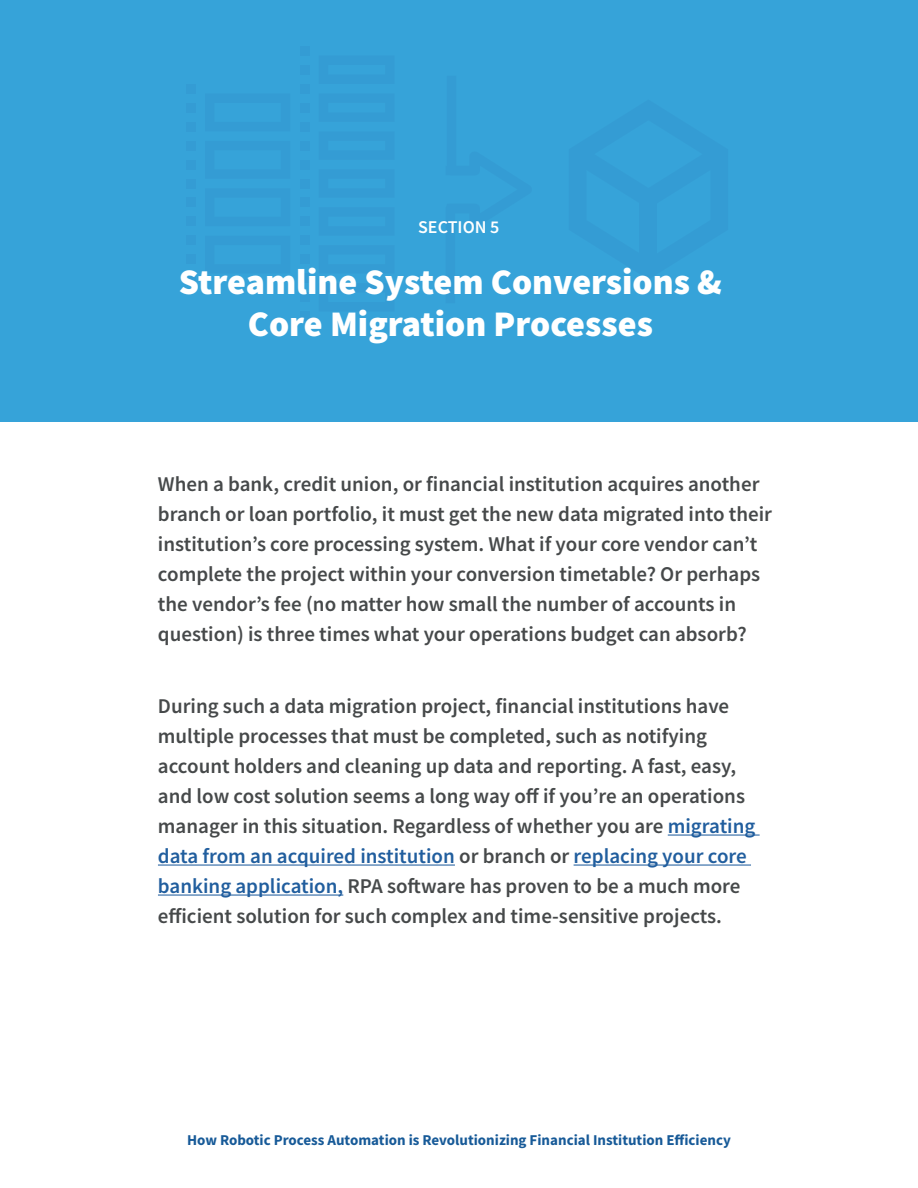
<style>
.page{position:relative;width:918px;height:1188px;background:#fff}
.page>*{position:absolute;margin:0;border:0;box-sizing:border-box;transform-origin:0 0}
.t1{font:900 36px/42px "Source Sans Pro";color:#fff;text-align:center}
.t2{font:600 21px/30px "Source Sans Pro";color:#46494a}
.t3{font:600 18px "Source Sans Pro";color:#fff}
.t4{font:700 15px "Source Sans Pro";color:#175a98}
.s1{color:#215e9e}
</style>
<div class="page">
<div style="left:0;top:0;width:918px;height:421px;background:#36a3d9"></div>
<div style="left:640px;top:198px;width:17px;height:71px;background:#349cd4"></div>
<div style="left:300px;top:46px;width:9px;height:10px;background:#349cd4"></div>
<div style="left:300px;top:65px;width:9px;height:9px;background:#349cd4"></div>
<div style="left:300px;top:84px;width:9px;height:9px;background:#349cd4"></div>
<div style="left:300px;top:103px;width:9px;height:9px;background:#349cd4"></div>
<div style="left:300px;top:122px;width:9px;height:9px;background:#349cd4"></div>
<div style="left:300px;top:141px;width:9px;height:9px;background:#349cd4"></div>
<div style="left:300px;top:160px;width:9px;height:9px;background:#349cd4"></div>
<div style="left:300px;top:179px;width:9px;height:9px;background:#349cd4"></div>
<div style="left:300px;top:198px;width:9px;height:9px;background:#349cd4"></div>
<div style="left:300px;top:217px;width:9px;height:9px;background:#349cd4"></div>
<div style="left:300px;top:236px;width:9px;height:9px;background:#349cd4"></div>
<div style="left:300px;top:255px;width:9px;height:9px;background:#349cd4"></div>
<div style="left:300px;top:274px;width:9px;height:9px;background:#349cd4"></div>
<div style="left:300px;top:293px;width:9px;height:9px;background:#349cd4"></div>
<div style="left:300px;top:312px;width:9px;height:9px;background:#349cd4"></div>
<div style="left:186px;top:84px;width:9px;height:9px;background:#349cd4"></div>
<div style="left:186px;top:103px;width:9px;height:9px;background:#349cd4"></div>
<div style="left:186px;top:122px;width:9px;height:9px;background:#349cd4"></div>
<div style="left:186px;top:141px;width:9px;height:9px;background:#349cd4"></div>
<div style="left:186px;top:160px;width:9px;height:9px;background:#349cd4"></div>
<div style="left:186px;top:179px;width:9px;height:9px;background:#349cd4"></div>
<div style="left:186px;top:198px;width:9px;height:9px;background:#349cd4"></div>
<div style="left:186px;top:217px;width:9px;height:9px;background:#349cd4"></div>
<div style="left:186px;top:236px;width:9px;height:9px;background:#349cd4"></div>
<div style="left:186px;top:255px;width:9px;height:9px;background:#349cd4"></div>
<div style="left:186px;top:274px;width:9px;height:9px;background:#349cd4"></div>
<hr style="left:668px;top:835px;width:92px;height:1px;background:#215e9e">
<hr style="left:158px;top:865px;width:297px;height:1px;background:#215e9e">
<hr style="left:574px;top:865px;width:177px;height:1px;background:#215e9e">
<hr style="left:158px;top:895px;width:185px;height:1px;background:#215e9e">
<p class="t3" style="left:418px;top:216px;width:83px">SECTION 5</p>
<h1 class="t1" style="left:179px;top:260px;width:545px">Streamline System Conversions &amp;<br>Core Migration Processes</h1>
<p class="t2" style="left:158px;top:469px;width:616px">When a bank, credit union, or financial institution acquires another branch or loan portfolio, it must get the new data migrated into their institution’s core processing system. What if your core vendor can’t complete the project within your conversion timetable? Or perhaps the vendor’s fee (no matter how small the number of accounts in question) is three times what your operations budget can absorb?</p>
<p class="t2" style="left:158px;top:691px;width:599px">During such a data migration project, financial institutions have multiple processes that must be completed, such as notifying account holders and cleaning up data and reporting. A fast, easy, and low cost solution seems a long way off if you’re an operations manager in this situation. Regardless of whether you are <span class="s1">migrating data from an acquired institution</span> or branch or <span class="s1">replacing your core banking application,</span> RPA software has proven to be a much more efficient solution for such complex and time-sensitive projects.</p>
<p class="t4" style="left:187px;top:1130px;width:545px">How Robotic Process Automation is Revolutionizing Financial Institution Efficiency</p>
</div>
